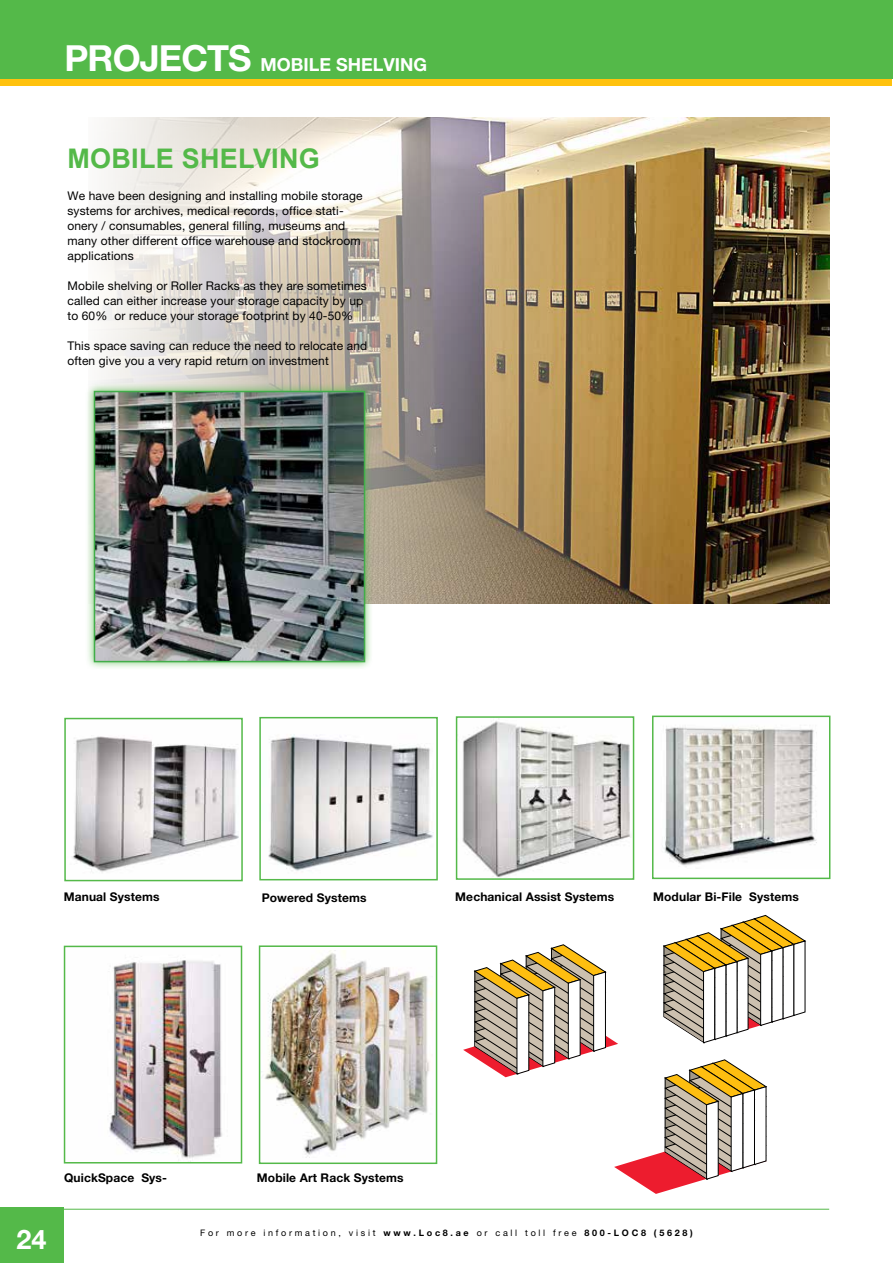
<style>
.page{position:relative;width:893px;height:1263px;background:#fff}
.page>*{position:absolute;margin:0;border:0;box-sizing:border-box;transform-origin:0 0}
.t1{font:700 36px "Helvetica Neue";letter-spacing:-.025em;color:#fff}
.t2{font:700 27px "Arial";letter-spacing:.01em;color:#54b949}
.t3{font:700 27px "Helvetica Neue";color:#fff}
.t4{font:700 18px "Helvetica Neue";color:#fff}
.t5{font:12px/15px "Helvetica Neue";letter-spacing:.01em;color:#000}
.t6{font:700 12px "Helvetica Neue";letter-spacing:.01em;color:#000}
.t7{font:9px "Helvetica Neue";letter-spacing:.3em;color:#000}
.s1{font-weight:700}
</style>
<div class="page">
<div style="left:0;top:0;width:892px;height:86px;background:#ffc20e"></div>
<div style="left:0;top:0;width:893px;height:79px;background:#54b949"></div>
<div style="left:0;top:1208px;width:64px;height:55px;background:#54b949"></div>
<hr style="left:0;top:1209px;width:829px;height:1px;background:#54b949">
<svg style="left:463px;top:915px;width:343px;height:279px"></svg>
<img style="left:72px;top:736px;width:167px;height:136px">
<div style="left:64px;top:718px;width:179px;height:163px;border:2px solid #54b949"></div>
<img style="left:109px;top:960px;width:113px;height:199px">
<div style="left:64px;top:946px;width:178px;height:217px;border:2px solid #54b949"></div>
<img style="left:268px;top:734px;width:166px;height:137px">
<div style="left:259px;top:717px;width:179px;height:163px;border:2px solid #54b949"></div>
<img style="left:264px;top:950px;width:169px;height:208px">
<div style="left:259px;top:945px;width:178px;height:219px;border:2px solid #54b949"></div>
<img style="left:462px;top:721px;width:169px;height:156px">
<div style="left:456px;top:716px;width:178px;height:164px;border:2px solid #54b949"></div>
<img style="left:662px;top:726px;width:155px;height:141px">
<div style="left:652px;top:716px;width:178px;height:163px;border:2px solid #54b949"></div>
<img style="left:99px;top:117px;width:730px;height:486px">
<div style="left:86px;top:382px;width:287px;height:288px;background:#54b948;opacity:.74"></div>
<img style="left:97px;top:394px;width:265px;height:265px">
<div style="left:94px;top:391px;width:271px;height:271px;border:2px solid #41ad49"></div>
<h1 class="t1" style="left:64px;top:36px;width:189px">projects</h1>
<h3 class="t4" style="left:261px;top:53px;width:165px">Mobile Shelving</h3>
<h2 class="t2" style="left:68px;top:141px;width:254px">MOBILE SHELVING</h2>
<p class="t5" style="left:68px;top:188px;width:297px">We have been designing and installing mobile storage systems for archives, medical records, office stati&shy;onery / consumables, general filling, museums and many other different office warehouse and stockroom applications</p>
<p class="t5" style="left:68px;top:278px;width:301px">Mobile shelving or Roller Racks as they are sometimes called can either increase your storage capacity by up to 60% or reduce your storage footprint by 40-50%</p>
<p class="t5" style="left:68px;top:338px;width:301px">This space saving can reduce the need to relocate and often give you a very rapid return on investment</p>
<p class="t6" style="left:64px;top:889px;width:97px">Manual Systems</p>
<p class="t6" style="left:262px;top:890px;width:106px">Powered Systems</p>
<p class="t6" style="left:455px;top:889px;width:161px">Mechanical Assist Systems</p>
<p class="t6" style="left:653px;top:889px;width:147px">Modular Bi-File Systems</p>
<p class="t6" style="left:64px;top:1171px;width:104px">QuickSpace Sys-</p>
<p class="t6" style="left:257px;top:1171px;width:148px">Mobile Art Rack Systems</p>
<h2 class="t3" style="left:17px;top:1223px;width:32px">24</h2>
<p class="t7" style="left:200px;top:1227px;width:494px">For more information, visit <span class="s1">www.Loc8.ae</span> or call toll free <span class="s1">800-LOC8 (5628)</span></p>
</div>
